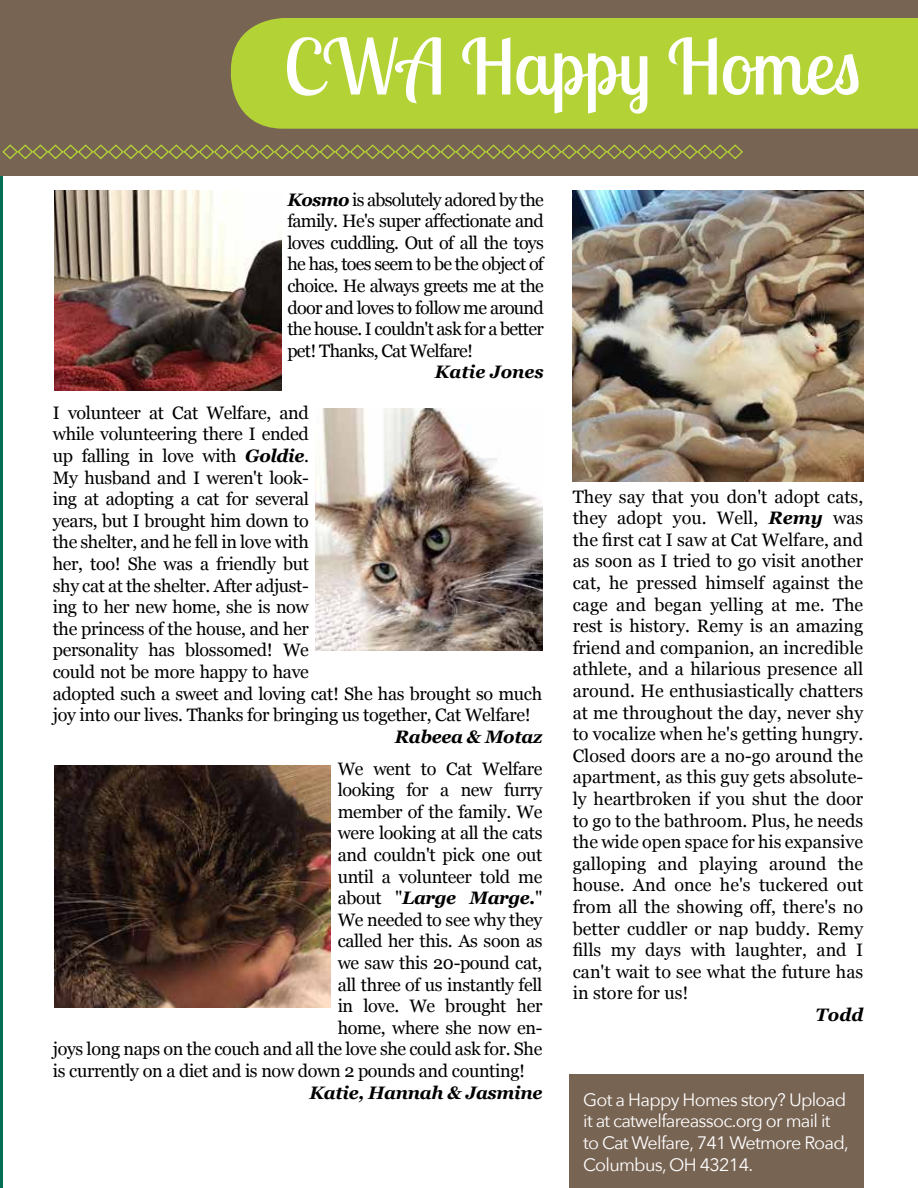
<style>
.page{position:relative;width:918px;height:1188px;background:#fff}
.page>*{position:absolute;margin:0;border:0;box-sizing:border-box;transform-origin:0 0}
.t1{font:76.5px "Lobster Two";color:#fff}
.t2{font:18px/21.6px "Georgia";letter-spacing:-.02em;color:#000;text-align:justify}
.t3{font:18px/21.6px "Avenir Next";letter-spacing:-.04em;color:#fff}
.t4{font:italic 700 18px "Georgia";letter-spacing:-.02em;color:#000}
.t5{font:italic 700 18px "Georgia";color:#000}
.s1{font-weight:700;font-style:italic}
.s2{font-weight:400;font-style:normal}
</style>
<div class="page">
<hr style="left:0;top:0;width:2px;height:1188px;background:#006f53">
<div style="left:0;top:0;width:918px;height:176px;background:#786453"></div>
<div style="left:231px;top:18px;width:687px;height:111px;background:#b3d235"></div>
<svg style="left:2px;top:144px;width:741px;height:16px"></svg>
<img style="left:55px;top:765px;width:276px;height:243px">
<img style="left:316px;top:408px;width:226px;height:243px">
<div style="left:570px;top:1074px;width:294px;height:114px;background:#786453"></div>
<img style="left:55px;top:190px;width:227px;height:201px">
<img style="left:573px;top:190px;width:290px;height:292px">
<h1 class="t1" style="left:283px;top:18px;width:579px">CWA Happy Homes</h1>
<p class="t2" style="left:287px;top:188px;width:258px"><span class="s1">Kosmo</span> is absolutely adored by the family. He's super affectionate and loves cuddling. Out of all the toys he has, toes seem to be the object of choice. He always greets me at the door and loves to follow me around the house. I couldn't ask for a better pet! Thanks, Cat Welfare!</p>
<p class="t5" style="left:435px;top:359px;width:111px">Katie Jones</p>
<p class="t2" style="left:53px;top:401px;width:491px;text-align:left">I volunteer at Cat Welfare, and<br>while volunteering there I ended<br>up falling in love with <span class="s1">Goldie</span>.<br>My husband and I weren't look-<br>ing at adopting a cat for several<br>years, but I brought him down to<br>the shelter, and he fell in love with<br>her, too! She was a friendly but<br>shy cat at the shelter. After adjust-<br>ing to her new home, she is now<br>the princess of the house, and her<br>personality has blossomed! We<br>could not be more happy to have<br>adopted such a sweet and loving cat! She has brought so much joy into our lives. Thanks for bringing us together, Cat Welfare!</p>
<p class="t4" style="left:395px;top:723px;width:149px">Rabeea &amp; Motaz</p>
<p class="t2" style="left:338px;top:757px;width:206px">We went to Cat Welfare</p>
<p class="t2" style="left:338px;top:778px;width:206px">looking for a new furry</p>
<p class="t2" style="left:338px;top:800px;width:206px">member of the family. We</p>
<p class="t2" style="left:338px;top:822px;width:206px">were looking at all the cats</p>
<p class="t2" style="left:338px;top:843px;width:206px">and couldn't pick one out</p>
<p class="t2" style="left:338px;top:865px;width:206px">until a volunteer told me</p>
<p class="t4" style="left:338px;top:885px;width:206px"><span class="s2">about "</span>Large Marge.<span class="s2">"</span></p>
<p class="t2" style="left:338px;top:908px;width:206px">We needed to see why they</p>
<p class="t2" style="left:338px;top:930px;width:206px">called her this. As soon as</p>
<p class="t2" style="left:338px;top:951px;width:206px">we saw this 20-pound cat,</p>
<p class="t2" style="left:338px;top:973px;width:206px">all three of us instantly fell</p>
<p class="t2" style="left:338px;top:994px;width:206px">in love. We brought her</p>
<p class="t2" style="left:338px;top:1016px;width:206px">home, where she now en-</p>
<p class="t2" style="left:53px;top:1038px;width:491px">joys long naps on the couch and all the love she could ask for. She</p>
<p class="t2" style="left:53px;top:1059px;width:474px">is currently on a diet and is now down 2 pounds and counting!</p>
<p class="t4" style="left:310px;top:1079px;width:234px">Katie, Hannah &amp; Jasmine</p>
<p class="t2" style="left:573px;top:485px;width:292px">They say that you don't adopt cats, they adopt you. Well, <span class="s1">Remy</span> was the first cat I saw at Cat Welfare, and as soon as I tried to go visit another cat, he pressed himself against the cage and began yelling at me. The rest is history. Remy is an amazing friend and companion, an incredible athlete, and a hilarious presence all around. He enthusiastically chatters at me throughout the day, never shy to vocalize when he's getting hungry.<br>Closed doors are a no-go around the apartment, as this guy gets absolute&shy;ly heartbroken if you shut the door to go to the bathroom. Plus, he needs the wide open space for his expansive galloping and playing around the house. And once he's tuckered out from all the showing off, there's no better cuddler or nap buddy. Remy fills my days with laughter, and I can't wait to see what the future has in store for us!</p>
<p class="t4" style="left:816px;top:1001px;width:49px">Todd</p>
<p class="t3" style="left:583px;top:1088px;width:267px">Got a Happy Homes story? Upload it at catwelfareassoc.org or mail it to Cat Welfare, 741 Wetmore Road,<br>Columbus, OH 43214.</p>
</div>
